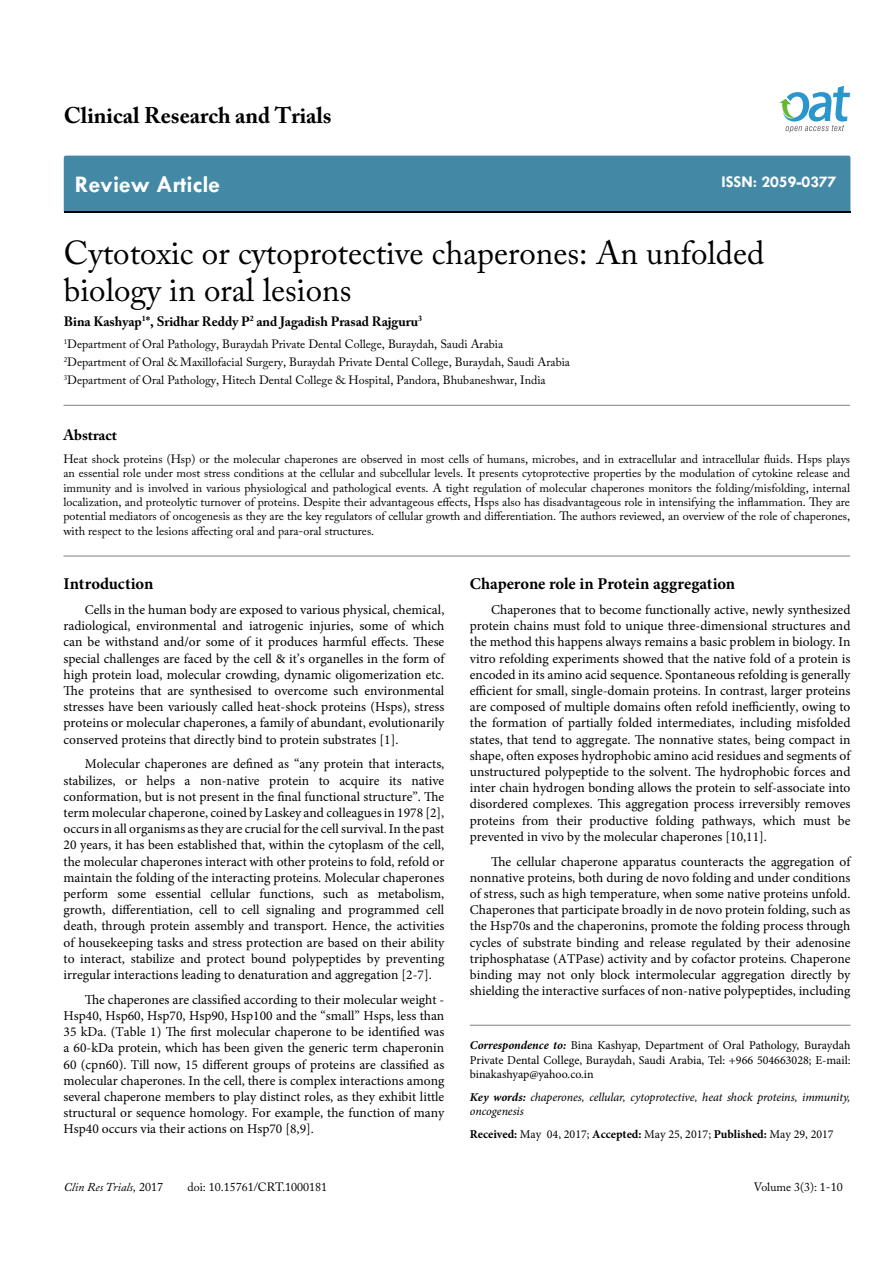
<style>
.page{position:relative;width:893px;height:1263px;background:#fff}
.page>*{position:absolute;margin:0;border:0;box-sizing:border-box;transform-origin:0 0}
.t1{font:33px/37.5px "Adobe Caslon Pro";color:#000}
.t2{font:700 24px "Tw Cen";color:#fff}
.t3{font:700 22.5px "Adobe Caslon Pro";color:#000}
.t4{font:700 16.5px "Minion Pro";letter-spacing:-.005em;color:#000}
.t5{font:700 16.5px "Tw Cen";color:#fff}
.t6{font:700 15px "Adobe Caslon Pro";color:#000}
.t7{font:13.5px/16.2px "Minion Pro";color:#000;text-align:justify}
.t8{font:700 13.5px "Adobe Caslon Pro";color:#000}
.t9{font:12px/14.4px "Adobe Caslon Pro";color:#000}
.t10{font:12px/14.4px "Minion Pro";color:#000;text-align:justify}
.t11{font:italic 12px/14.4px "Minion Pro";letter-spacing:-.01em;color:#000}
.t12{font:italic 12px "Adobe Caslon Pro";color:#000}
.s1{font-style:normal}
.s2{font-weight:700;font-style:italic}
.s3{font-weight:700}
</style>
<div class="page">
<div style="left:64px;top:156px;width:786px;height:56px;background:#4389a5"></div>
<svg style="left:779px;top:86px;width:71px;height:47px"></svg>
<hr style="left:63px;top:556px;width:787px;height:1px;background:#808285">
<hr style="left:63px;top:405px;width:787px;height:1px;background:#808285">
<hr style="left:470px;top:1025px;width:380px;height:1px;background:#808285">
<h3 class="t3" style="left:64px;top:102px;width:269px">Clinical Research and Trials</h3>
<h2 class="t2" style="left:75px;top:170px;width:147px">Review Article</h2>
<p class="t5" style="left:721px;top:172px;width:117px">ISSN: 2059-0377</p>
<h1 class="t1" style="left:64px;top:233px;width:702px">Cytotoxic or cytoprotective chaperones: An unfolded biology in oral lesions</h1>
<p class="t8" style="left:64px;top:313px;width:360px">Bina Kashyap<sup>1</sup>*, Sridhar Reddy P<sup>2</sup> and Jagadish Prasad Rajguru<sup>3</sup></p>
<p class="t9" style="left:64px;top:335px;width:508px;line-height:18px"><sup>1</sup>Department of Oral Pathology, Buraydah Private Dental College, Buraydah, Saudi Arabia<br><sup>2</sup>Department of Oral &amp; Maxillofacial Surgery, Buraydah Private Dental College, Buraydah, Saudi Arabia<br><sup>3</sup>Department of Oral Pathology, Hitech Dental College &amp; Hospital, Pandora, Bhubaneshwar, India</p>
<p class="t6" style="left:63px;top:426px;width:55px">Abstract</p>
<p class="t9" style="left:63px;top:451px;width:788px;text-align:justify">Heat shock proteins (Hsp) or the molecular chaperones are observed in most cells of humans, microbes, and in extracellular and intracellular fluids. Hsps plays an essential role under most stress conditions at the cellular and subcellular levels. It presents cytoprotective properties by the modulation of cytokine release and immunity and is involved in various physiological and pathological events. A tight regulation of molecular chaperones monitors the folding/misfolding, internal localization, and proteolytic turnover of proteins. Despite their advantageous effects, Hsps also has disadvantageous role in intensifying the inflammation. They are potential mediators of oncogenesis as they are the key regulators of cellular growth and differentiation. The authors reviewed, an overview of the role of chaperones, with respect to the lesions affecting oral and para-oral structures.</p>
<p class="t4" style="left:64px;top:572px;width:91px">Introduction</p>
<p class="t7" style="left:64px;top:602px;width:382px;text-indent:21px">Cells in the human body are exposed to various physical, chemical, radiological, environmental and iatrogenic injuries, some of which can be withstand and/or some of it produces harmful effects. These special challenges are faced by the cell &amp; it’s organelles in the form of high protein load, molecular crowding, dynamic oligomerization etc.<br>The proteins that are synthesised to overcome such environmental stresses have been variously called heat-shock proteins (Hsps), stress proteins or molecular chaperones, a family of abundant, evolutionarily conserved proteins that directly bind to protein substrates [1].</p>
<p class="t7" style="left:64px;top:756px;width:382px;text-indent:21px">Molecular chaperones are defined as “any protein that interacts, stabilizes, or helps a non-native protein to acquire its native conformation, but is not present in the final functional structure”. The term molecular chaperone, coined by Laskey and colleagues in 1978 [2], occurs in all organisms as they are crucial for the cell survival. In the past 20 years, it has been established that, within the cytoplasm of the cell, the molecular chaperones interact with other proteins to fold, refold or maintain the folding of the interacting proteins. Molecular chaperones perform some essential cellular functions, such as metabolism, growth, differentiation, cell to cell signaling and programmed cell death, through protein assembly and transport. Hence, the activities of housekeeping tasks and stress protection are based on their ability to interact, stabilize and protect bound polypeptides by preventing irregular interactions leading to denaturation and aggregation [2-7].</p>
<p class="t7" style="left:64px;top:991px;width:382px;text-indent:21px">The chaperones are classified according to their molecular weight - Hsp40, Hsp60, Hsp70, Hsp90, Hsp100 and the “small” Hsps, less than 35 kDa. (Table 1) The first molecular chaperone to be identified was a 60-kDa protein, which has been given the generic term chaperonin 60 (cpn60). Till now, 15 different groups of proteins are classified as molecular chaperones. In the cell, there is complex interactions among several chaperone members to play distinct roles, as they exhibit little structural or sequence homology. For example, the function of many Hsp40 occurs via their actions on Hsp70 [8,9].</p>
<p class="t12" style="left:64px;top:1180px;width:101px">Clin Res Trials, <span class="s1">2017</span></p>
<p class="t9" style="left:188px;top:1180px;width:141px">doi: 10.15761/CRT.1000181</p>
<p class="t4" style="left:470px;top:572px;width:267px">Chaperone role in Protein aggregation</p>
<p class="t7" style="left:470px;top:602px;width:382px;text-indent:21px">Chaperones that to become functionally active, newly synthesized protein chains must fold to unique three-dimensional structures and the method this happens always remains a basic problem in biology. In vitro refolding experiments showed that the native fold of a protein is encoded in its amino acid sequence. Spontaneous refolding is generally efficient for small, single-domain proteins. In contrast, larger proteins are composed of multiple domains often refold inefficiently, owing to the formation of partially folded intermediates, including misfolded states, that tend to aggregate. The nonnative states, being compact in shape, often exposes hydrophobic amino acid residues and segments of unstructured polypeptide to the solvent. The hydrophobic forces and inter chain hydrogen bonding allows the protein to self-associate into disordered complexes. This aggregation process irreversibly removes proteins from their productive folding pathways, which must be prevented in vivo by the molecular chaperones [10,11].</p>
<p class="t7" style="left:470px;top:853px;width:382px;text-indent:21px">The cellular chaperone apparatus counteracts the aggregation of nonnative proteins, both during de novo folding and under conditions of stress, such as high temperature, when some native proteins unfold.<br>Chaperones that participate broadly in de novo protein folding, such as the Hsp70s and the chaperonins, promote the folding process through cycles of substrate binding and release regulated by their adenosine triphosphatase (ATPase) activity and by cofactor proteins. Chaperone binding may not only block intermolecular aggregation directly by shielding the interactive surfaces of non-native polypeptides, including</p>
<p class="t10" style="left:470px;top:1038px;width:382px"><span class="s2">Correspondence to:</span> Bina Kashyap, Department of Oral Pathology, Buraydah Private Dental College, Buraydah, Saudi Arabia, Tel: +966 504663028; E-mail: binakashyap@yahoo.co.in</p>
<p class="t11" style="left:470px;top:1090px;width:382px"><span class="s3">Key words:</span> chaperones, cellular, cytoprotective, heat shock proteins, immunity, oncogenesis</p>
<p class="t10" style="left:470px;top:1127px;width:365px"><span class="s3">Received:</span> May 04, 2017; <span class="s3">Accepted:</span> May 25, 2017; <span class="s3">Published:</span> May 29, 2017</p>
<p class="t9" style="left:754px;top:1180px;width:90px">Volume 3(3): 1-10</p>
</div>
